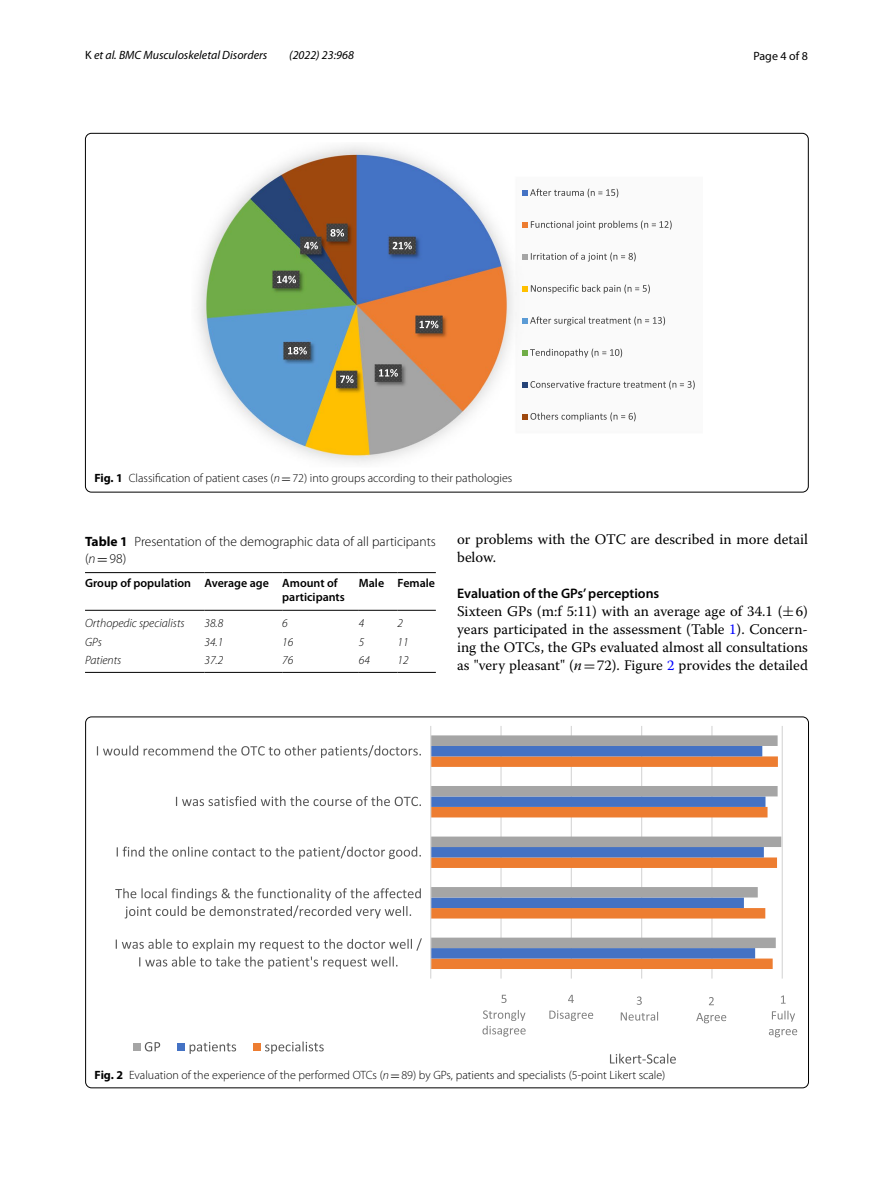
<style>
.page{position:relative;width:893px;height:1187px;background:#fff}
.page>*{position:absolute;margin:0;border:0;box-sizing:border-box;transform-origin:0 0}
.t1{font:14.7px/18px "Warnock Pro";color:#000}
.t2{font:600 13.8px "Myriad Pro";color:#000}
.t3{font:300 13.5px/16.5px "Myriad Pro";color:#000}
.t4{font:300 12px "Myriad Pro";color:#000}
.t5{font:italic 300 12px "Myriad Pro";color:#000}
.t6{font:600 12px/13.5px "Myriad Pro";color:#000}
.t7{font:italic 12px "Myriad Pro";color:#000}
.t8{font:12px "Myriad Pro";color:#000}
.s1{font-style:normal}
.s2{font-weight:700}
.s3{font-style:italic}
.s4{font-family:"MTSY";font-weight:400}
.s5{font-family:"MTSY"}
.s6{color:#00f}
</style>
<div class="page">
<img style="left:197px;top:145px;width:497px;height:318px">
<svg style="left:393px;top:242px;width:19px;height:7px"></svg>
<svg style="left:420px;top:320px;width:18px;height:8px"></svg>
<svg style="left:379px;top:369px;width:19px;height:7px"></svg>
<svg style="left:340px;top:375px;width:14px;height:8px"></svg>
<svg style="left:288px;top:347px;width:19px;height:7px"></svg>
<svg style="left:277px;top:275px;width:19px;height:8px"></svg>
<svg style="left:304px;top:242px;width:14px;height:7px"></svg>
<svg style="left:330px;top:229px;width:14px;height:7px"></svg>
<svg style="left:522px;top:189px;width:96px;height:8px"></svg>
<svg style="left:522px;top:220px;width:150px;height:9px"></svg>
<svg style="left:522px;top:252px;width:114px;height:9px"></svg>
<svg style="left:522px;top:284px;width:128px;height:9px"></svg>
<svg style="left:522px;top:316px;width:143px;height:9px"></svg>
<svg style="left:522px;top:348px;width:100px;height:9px"></svg>
<svg style="left:522px;top:380px;width:173px;height:9px"></svg>
<svg style="left:522px;top:412px;width:114px;height:9px"></svg>
<hr style="left:85px;top:572px;width:119px;height:1px;background:#000">
<hr style="left:85px;top:610px;width:119px;height:1px;background:#000">
<hr style="left:204px;top:572px;width:78px;height:1px;background:#000">
<hr style="left:204px;top:610px;width:78px;height:1px;background:#000">
<hr style="left:282px;top:572px;width:77px;height:1px;background:#000">
<hr style="left:282px;top:610px;width:77px;height:1px;background:#000">
<hr style="left:359px;top:572px;width:39px;height:1px;background:#000">
<hr style="left:359px;top:610px;width:39px;height:1px;background:#000">
<hr style="left:398px;top:572px;width:38px;height:1px;background:#000">
<hr style="left:398px;top:610px;width:38px;height:1px;background:#000">
<hr style="left:85px;top:672px;width:119px;height:1px;background:#000">
<hr style="left:204px;top:672px;width:78px;height:1px;background:#000">
<hr style="left:282px;top:672px;width:77px;height:1px;background:#000">
<hr style="left:359px;top:672px;width:39px;height:1px;background:#000">
<hr style="left:398px;top:672px;width:38px;height:1px;background:#000">
<hr style="left:500px;top:725px;width:2px;height:253px;background:#d9d9d9">
<hr style="left:571px;top:725px;width:1px;height:253px;background:#d9d9d9">
<hr style="left:641px;top:725px;width:1px;height:253px;background:#d9d9d9">
<hr style="left:711px;top:725px;width:2px;height:253px;background:#d9d9d9">
<hr style="left:782px;top:725px;width:1px;height:253px;background:#d9d9d9">
<svg style="left:431px;top:958px;width:342px;height:10px;background:#e47f3e"></svg>
<svg style="left:431px;top:948px;width:325px;height:10px;background:#4673c4"></svg>
<svg style="left:431px;top:735px;width:350px;height:213px"></svg>
<hr style="left:430px;top:725px;width:1px;height:253px;background:#d9d9d9">
<svg style="left:116px;top:938px;width:306px;height:30px"></svg>
<svg style="left:115px;top:888px;width:306px;height:30px"></svg>
<svg style="left:117px;top:846px;width:304px;height:13px"></svg>
<svg style="left:176px;top:796px;width:245px;height:10px"></svg>
<svg style="left:97px;top:745px;width:324px;height:13px"></svg>
<svg style="left:610px;top:1053px;width:66px;height:10px"></svg>
<div style="left:133px;top:1042px;width:8px;height:8px;background:#a5a5a5"></div>
<svg style="left:145px;top:1042px;width:15px;height:9px"></svg>
<div style="left:177px;top:1042px;width:8px;height:8px;background:#4472c4"></div>
<svg style="left:190px;top:1042px;width:46px;height:11px"></svg>
<div style="left:253px;top:1042px;width:8px;height:8px;background:#ed7d31"></div>
<svg style="left:265px;top:1041px;width:59px;height:12px"></svg>
<svg style="left:781px;top:995px;width:5px;height:8px"></svg>
<svg style="left:772px;top:1010px;width:23px;height:11px"></svg>
<svg style="left:769px;top:1029px;width:28px;height:8px"></svg>
<svg style="left:709px;top:997px;width:5px;height:8px"></svg>
<svg style="left:696px;top:1012px;width:30px;height:11px"></svg>
<svg style="left:637px;top:996px;width:5px;height:8px"></svg>
<svg style="left:621px;top:1011px;width:37px;height:9px"></svg>
<svg style="left:568px;top:994px;width:6px;height:8px"></svg>
<svg style="left:549px;top:1010px;width:44px;height:10px"></svg>
<svg style="left:501px;top:994px;width:6px;height:8px"></svg>
<svg style="left:482px;top:1010px;width:44px;height:26px"></svg>
<p class="t7" style="left:85px;top:48px;width:184px"><span class="s1">K</span> et al. BMC Musculoskeletal Disorders</p>
<p class="t7" style="left:289px;top:48px;width:66px">(2022) 23:968</p>
<p class="t8" style="left:753px;top:48px;width:56px">Page 4 of 8</p>
<p class="t4" style="left:94px;top:472px;width:419px"><span class="s2">Fig. 1</span> Classification of patient cases (<span class="s3">n</span><span class="s4">=</span>72) into groups according to their pathologies</p>
<p class="t3" style="left:85px;top:533px;width:352px"><span class="s2">Table 1</span> Presentation of the demographic data of all participants (<span class="s3">n</span><span class="s4">=</span>98)</p>
<p class="t6" style="left:282px;top:576px;width:64px;text-indent:-197px">Group of population Average age Amount of participants</p>
<p class="t6" style="left:359px;top:576px;width:78px">Male Female</p>
<p class="t5" style="left:85px;top:617px;width:101px">Orthopedic specialists</p>
<p class="t5" style="left:204px;top:617px;width:20px">38.8</p>
<p class="t5" style="left:282px;top:617px;width:7px">6</p>
<p class="t5" style="left:359px;top:617px;width:7px">4</p>
<p class="t5" style="left:398px;top:617px;width:7px">2</p>
<p class="t5" style="left:85px;top:635px;width:18px">GPs</p>
<p class="t5" style="left:204px;top:635px;width:20px">34.1</p>
<p class="t5" style="left:282px;top:635px;width:13px">16</p>
<p class="t5" style="left:359px;top:635px;width:7px">5</p>
<p class="t5" style="left:398px;top:635px;width:13px">11</p>
<p class="t5" style="left:85px;top:653px;width:38px">Patients</p>
<p class="t5" style="left:204px;top:653px;width:20px">37.2</p>
<p class="t5" style="left:282px;top:653px;width:13px">76</p>
<p class="t5" style="left:359px;top:653px;width:13px">64</p>
<p class="t5" style="left:398px;top:653px;width:13px">12</p>
<p class="t1" style="left:457px;top:529px;width:352px">or problems with the OTC are described in more detail below.</p>
<p class="t2" style="left:457px;top:584px;width:204px">Evaluation of the GPs’ perceptions</p>
<p class="t1" style="left:457px;top:601px;width:352px;text-align:justify">Sixteen GPs (m:f 5:11) with an average age of 34.1 (<span class="s5">±</span>6) years participated in the assessment (Table <span class="s6">1</span>). Concern&shy;ing the OTCs, the GPs evaluated almost all consultations as "very pleasant" (<span class="s3">n</span><span class="s5">=</span>72). Figure <span class="s6">2</span> provides the detailed</p>
<p class="t4" style="left:95px;top:1068px;width:572px"><span class="s2">Fig. 2</span> Evaluation of the experience of the performed OTCs (<span class="s3">n</span><span class="s4">=</span>89) by GPs, patients and specialists (5-point Likert scale)</p>
</div>
